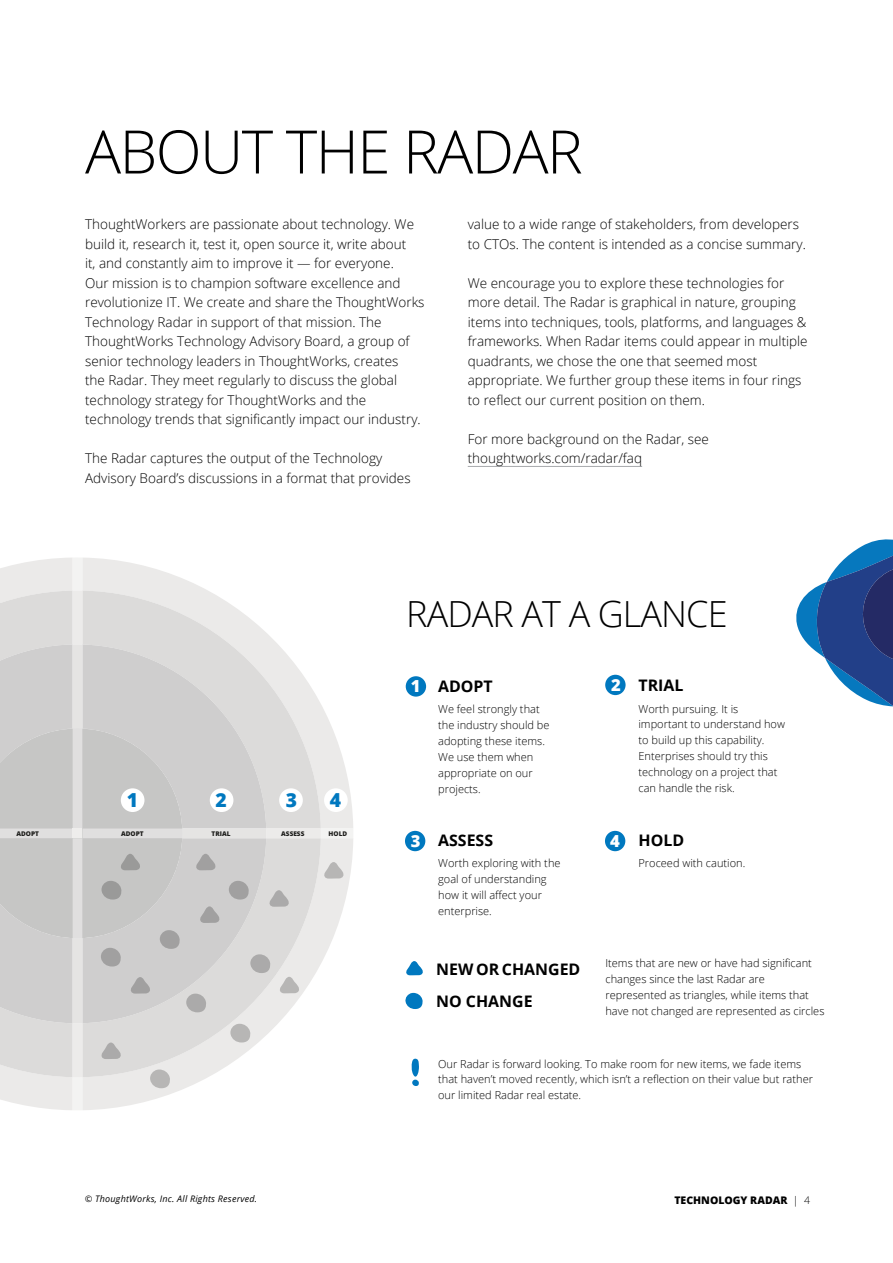
<style>
.page{position:relative;width:893px;height:1263px;background:#fff}
.page>*{position:absolute;margin:0;border:0;box-sizing:border-box;transform-origin:0 0}
.t1{font:300 60px "Open Sans";letter-spacing:-.025em;color:#000}
.t2{font:300 36px "Open Sans";letter-spacing:-.025em;color:#000}
.t3{font:800 19.35px "Open Sans";color:#0078bf}
.t4{font:800 16.65px "Open Sans";color:#fff}
.t5{font:700 15.9px/32.2px "Open Sans";color:#000}
.t6{font:300 13.5px/19.5px "Open Sans";color:#000}
.t7{font:300 10.95px/15.9px "Open Sans";color:#000}
.t8{font:800 10.5px "Open Sans";color:#000}
.t9{font:italic 9px "Open Sans";letter-spacing:.025em;color:#000}
.t10{font:800 6.45px "Open Sans";color:#1d1d1b}
.s1{font-weight:300}
</style>
<div class="page">
<svg style="left:405px;top:993px;width:18px;height:16px"></svg>
<svg style="left:406px;top:961px;width:17px;height:14px"></svg>
<div style="left:605px;top:831px;width:20px;height:20px;background:#0078bf;border-radius:50%"></div>
<div style="left:405px;top:831px;width:20px;height:20px;background:#0078bf;border-radius:50%"></div>
<div style="left:605px;top:675px;width:21px;height:20px;background:#0078bf;border-radius:50%"></div>
<div style="left:406px;top:676px;width:20px;height:21px;background:#0078bf;border-radius:50%"></div>
<hr style="left:468px;top:466px;width:174px;height:1px;background:#a7a9ac">
<svg style="left:0;top:558px;width:353px;height:552px"></svg>
<div style="left:324px;top:788px;width:24px;height:24px;background:#fff;border-radius:50%"></div>
<div style="left:210px;top:788px;width:23px;height:24px;background:#fff;border-radius:50%"></div>
<div style="left:121px;top:788px;width:23px;height:24px;background:#fff;border-radius:50%"></div>
<div style="left:279px;top:788px;width:24px;height:24px;background:#fff;border-radius:50%"></div>
<svg style="left:796px;top:539px;width:97px;height:168px"></svg>
<svg style="left:411px;top:1059px;width:8px;height:27px"></svg>
<h1 class="t1" style="left:85px;top:111px;width:499px">ABOUT THE RADAR</h1>
<p class="t6" style="left:85px;top:214px;width:341px">ThoughtWorkers are passionate about technology. We build it, research it, test it, open source it, write about<br>it, and constantly aim to improve it — for everyone.<br>Our mission is to champion software excellence and revolutionize IT. We create and share the ThoughtWorks Technology Radar in support of that mission. The ThoughtWorks Technology Advisory Board, a group of senior technology leaders in ThoughtWorks, creates<br>the Radar. They meet regularly to discuss the global technology strategy for ThoughtWorks and the technology trends that significantly impact our industry.</p>
<p class="t6" style="left:85px;top:448px;width:327px">The Radar captures the output of the Technology<br>Advisory Board’s discussions in a format that provides</p>
<p class="t6" style="left:468px;top:214px;width:340px">value to a wide range of stakeholders, from developers to CTOs. The content is intended as a concise summary.</p>
<p class="t6" style="left:468px;top:273px;width:341px">We encourage you to explore these technologies for more detail. The Radar is graphical in nature, grouping items into techniques, tools, platforms, and languages &amp; frameworks. When Radar items could appear in multiple quadrants, we chose the one that seemed most appropriate. We further group these items in four rings to reflect our current position on them.</p>
<p class="t6" style="left:468px;top:429px;width:243px">For more background on the Radar, see thoughtworks.com/radar/faq</p>
<h3 class="t3" style="left:127px;top:785px;width:13px">1</h3>
<h3 class="t3" style="left:216px;top:785px;width:13px">2</h3>
<h3 class="t3" style="left:286px;top:785px;width:13px">3</h3>
<h3 class="t3" style="left:330px;top:785px;width:13px">4</h3>
<p class="t10" style="left:16px;top:828px;width:24px">ADOPT</p>
<p class="t10" style="left:121px;top:828px;width:24px">ADOPT</p>
<p class="t10" style="left:212px;top:828px;width:20px">TRIAL</p>
<p class="t10" style="left:281px;top:828px;width:25px">ASSESS</p>
<p class="t10" style="left:329px;top:828px;width:20px">HOLD</p>
<h2 class="t2" style="left:406px;top:589px;width:323px">RADAR AT A GLANCE</h2>
<p class="t4" style="left:411px;top:674px;width:11px">1</p>
<p class="t4" style="left:411px;top:828px;width:11px">3</p>
<p class="t5" style="left:438px;top:669px;width:56px">ADOPT</p>
<p class="t4" style="left:611px;top:672px;width:11px">2</p>
<p class="t7" style="left:438px;top:701px;width:113px">We feel strongly that the industry should be adopting these items.<br>We use them when appropriate on our projects.</p>
<p class="t5" style="left:438px;top:823px;width:56px">ASSESS</p>
<p class="t4" style="left:610px;top:828px;width:11px">4</p>
<p class="t7" style="left:438px;top:855px;width:124px">Worth exploring with the goal of understanding how it will affect your enterprise.</p>
<p class="t5" style="left:638px;top:669px;width:46px">TRIAL</p>
<p class="t7" style="left:638px;top:700px;width:148px">Worth pursuing. It is important to understand how to build up this capability.<br>Enterprises should try this technology on a project that can handle the risk.</p>
<p class="t5" style="left:638px;top:823px;width:47px">HOLD</p>
<p class="t7" style="left:638px;top:855px;width:108px">Proceed with caution.</p>
<p class="t5" style="left:436px;top:952px;width:146px">NEW OR CHANGED<br>NO CHANGE</p>
<p class="t7" style="left:605px;top:955px;width:221px">Items that are new or have had significant changes since the last Radar are represented as triangles, while items that have not changed are represented as circles</p>
<p class="t7" style="left:438px;top:1055px;width:376px">Our Radar is forward looking. To make room for new items, we fade items that haven’t moved recently, which isn’t a reflection on their value but rather our limited Radar real estate.</p>
<p class="t9" style="left:85px;top:1193px;width:174px">© ThoughtWorks, Inc. All Rights Reserved.</p>
<p class="t8" style="left:674px;top:1192px;width:137px">TECHNOLOGY RADAR <span class="s1">| 4</span></p>
</div>
